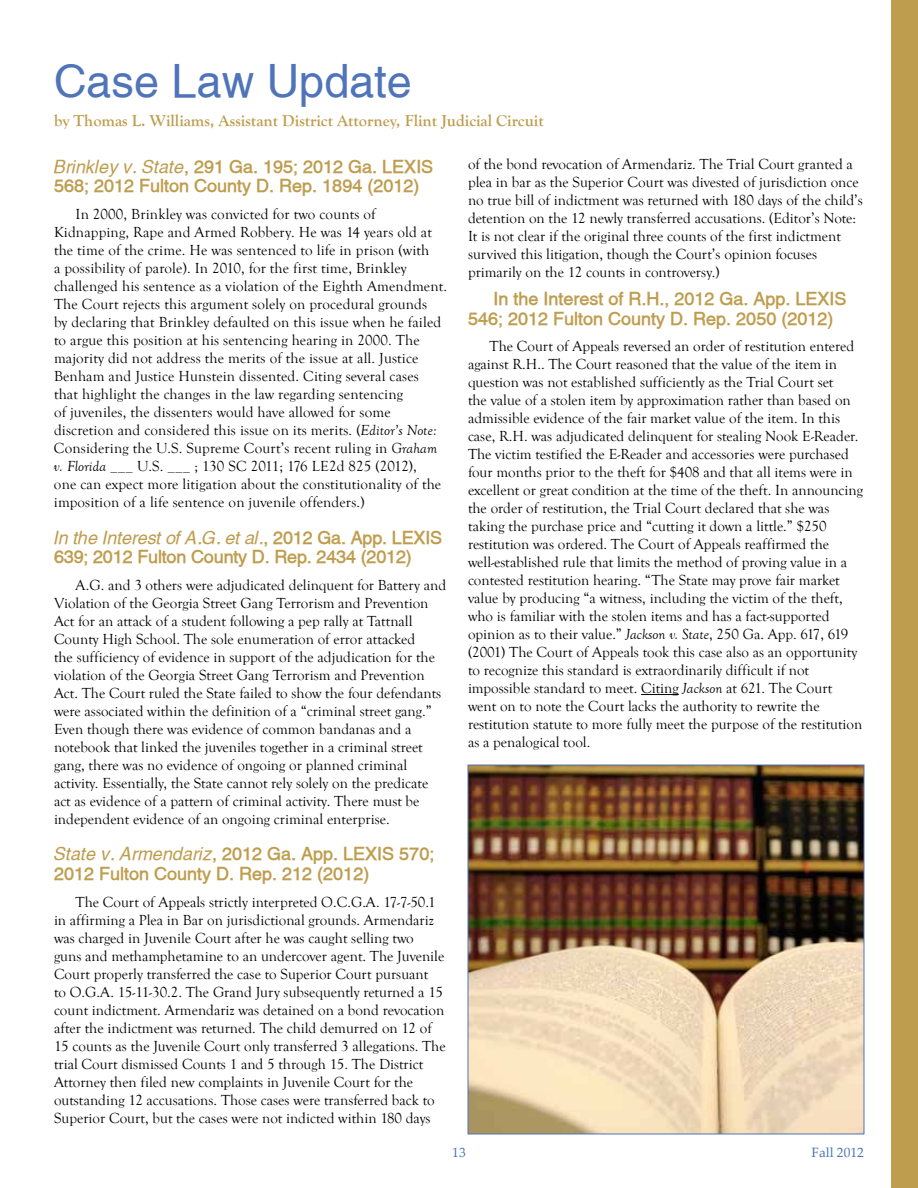
<style>
.page{position:relative;width:918px;height:1188px;background:#fff}
.page>*{position:absolute;margin:0;border:0;box-sizing:border-box;transform-origin:0 0}
.t1{font:45px "Alps Normal";color:#5074b9}
.t2{font:700 18px/19.5px "Alps";color:#be9d4e}
.t3{font:700 16.5px "Goudy Old Style T";color:#be9d4e}
.t4{font:15px/18px "Goudy Old Style T";color:#000}
.t5{font:13.5px "Palatino Linotype";color:#5074b9}
.s1{font-weight:400;font-style:italic}
.s2{font-style:italic}
</style>
<div class="page">
<hr style="left:641px;top:694px;width:38px;height:1px;background:#000">
<div style="left:891px;top:0;width:27px;height:1188px;background:#be9d4e"></div>
<img style="left:470px;top:767px;width:392px;height:365px">
<h1 class="t1" style="left:54px;top:54px;width:360px">Case Law Update</h1>
<p class="t3" style="left:54px;top:112px;width:491px">by Thomas L. Williams, Assistant District Attorney, Flint Judicial Circuit</p>
<p class="t2" style="left:54px;top:156px;width:381px"><span class="s1">Brinkley v. State</span>, 291 Ga. 195; 2012 Ga. LEXIS<br>568; 2012 Fulton County D. Rep. 1894 (2012)</p>
<p class="t4" style="left:54px;top:205px;width:395px;text-indent:22px">In 2000, Brinkley was convicted for two counts of Kidnapping, Rape and Armed Robbery. He was 14 years old at the time of the crime. He was sentenced to life in prison (with<br>a possibility of parole). In 2010, for the first time, Brinkley challenged his sentence as a violation of the Eighth Amendment.<br>The Court rejects this argument solely on procedural grounds<br>by declaring that Brinkley defaulted on this issue when he failed to argue this position at his sentencing hearing in 2000. The majority did not address the merits of the issue at all. Justice Benham and Justice Hunstein dissented. Citing several cases<br>that highlight the changes in the law regarding sentencing<br>of juveniles, the dissenters would have allowed for some discretion and considered this issue on its merits. (<span class="s2">Editor’s Note:<br></span>Considering the U.S. Supreme Court’s recent ruling in <span class="s2">Graham v. Florida</span> ___ U.S. ___ ; 130 SC 2011; 176 LE2d 825 (2012),<br>one can expect more litigation about the constitutionality of the imposition of a life sentence on juvenile offenders.)</p>
<p class="t2" style="left:54px;top:527px;width:390px"><span class="s1">In the Interest of A.G. et al.</span>, 2012 Ga. App. LEXIS<br>639; 2012 Fulton County D. Rep. 2434 (2012)</p>
<p class="t4" style="left:54px;top:576px;width:394px;text-indent:22px">A.G. and 3 others were adjudicated delinquent for Battery and Violation of the Georgia Street Gang Terrorism and Prevention Act for an attack of a student following a pep rally at Tattnall County High School. The sole enumeration of error attacked<br>the sufficiency of evidence in support of the adjudication for the violation of the Georgia Street Gang Terrorism and Prevention Act. The Court ruled the State failed to show the four defendants were associated within the definition of a “criminal street gang.” Even though there was evidence of common bandanas and a notebook that linked the juveniles together in a criminal street gang, there was no evidence of ongoing or planned criminal activity. Essentially, the State cannot rely solely on the predicate act as evidence of a pattern of criminal activity. There must be independent evidence of an ongoing criminal enterprise.</p>
<p class="t2" style="left:54px;top:844px;width:382px"><span class="s1">State v. Armendariz</span>, 2012 Ga. App. LEXIS 570;<br>2012 Fulton County D. Rep. 212 (2012)</p>
<p class="t4" style="left:54px;top:893px;width:393px;text-indent:22px">The Court of Appeals strictly interpreted O.C.G.A. 17-7-50.1 in affirming a Plea in Bar on jurisdictional grounds. Armendariz was charged in Juvenile Court after he was caught selling two<br>guns and methamphetamine to an undercover agent. The Juvenile Court properly transferred the case to Superior Court pursuant<br>to O.G.A. 15-11-30.2. The Grand Jury subsequently returned a 15 count indictment. Armendariz was detained on a bond revocation after the indictment was returned. The child demurred on 12 of 15 counts as the Juvenile Court only transferred 3 allegations. The trial Court dismissed Counts 1 and 5 through 15. The District Attorney then filed new complaints in Juvenile Court for the outstanding 12 accusations. Those cases were transferred back to Superior Court, but the cases were not indicted within 180 days</p>
<p class="t4" style="left:468px;top:155px;width:396px">of the bond revocation of Armendariz. The Trial Court granted a plea in bar as the Superior Court was divested of jurisdiction once no true bill of indictment was returned with 180 days of the child’s detention on the 12 newly transferred accusations. (Editor’s Note:<br>It is not clear if the original three counts of the first indictment survived this litigation, though the Court’s opinion focuses primarily on the 12 counts in controversy.)</p>
<p class="t2" style="left:468px;top:289px;width:380px;text-indent:25px">In the Interest of R.H., 2012 Ga. App. LEXIS<br>546; 2012 Fulton County D. Rep. 2050 (2012)</p>
<p class="t4" style="left:468px;top:338px;width:397px;text-indent:22px">The Court of Appeals reversed an order of restitution entered against R.H.. The Court reasoned that the value of the item in question was not established sufficiently as the Trial Court set<br>the value of a stolen item by approximation rather than based on admissible evidence of the fair market value of the item. In this case, R.H. was adjudicated delinquent for stealing Nook E-Reader.<br>The victim testified the E-Reader and accessories were purchased four months prior to the theft for $408 and that all items were in excellent or great condition at the time of the theft. In announcing the order of restitution, the Trial Court declared that she was taking the purchase price and “cutting it down a little.” $250 restitution was ordered. The Court of Appeals reaffirmed the well-established rule that limits the method of proving value in a contested restitution hearing. “The State may prove fair market value by producing “a witness, including the victim of the theft, who is familiar with the stolen items and has a fact-supported opinion as to their value.” <span class="s2">Jackson v. State</span>, 250 Ga. App. 617, 619 (2001) The Court of Appeals took this case also as an opportunity to recognize this standard is extraordinarily difficult if not impossible standard to meet. Citing <span class="s2">Jackson</span> at 621. The Court went on to note the Court lacks the authority to rewrite the restitution statute to more fully meet the purpose of the restitution as a penalogical tool.</p>
<p class="t5" style="left:452px;top:1143px;width:15px">13</p>
<p class="t5" style="left:812px;top:1143px;width:54px">Fall 2012</p>
</div>
